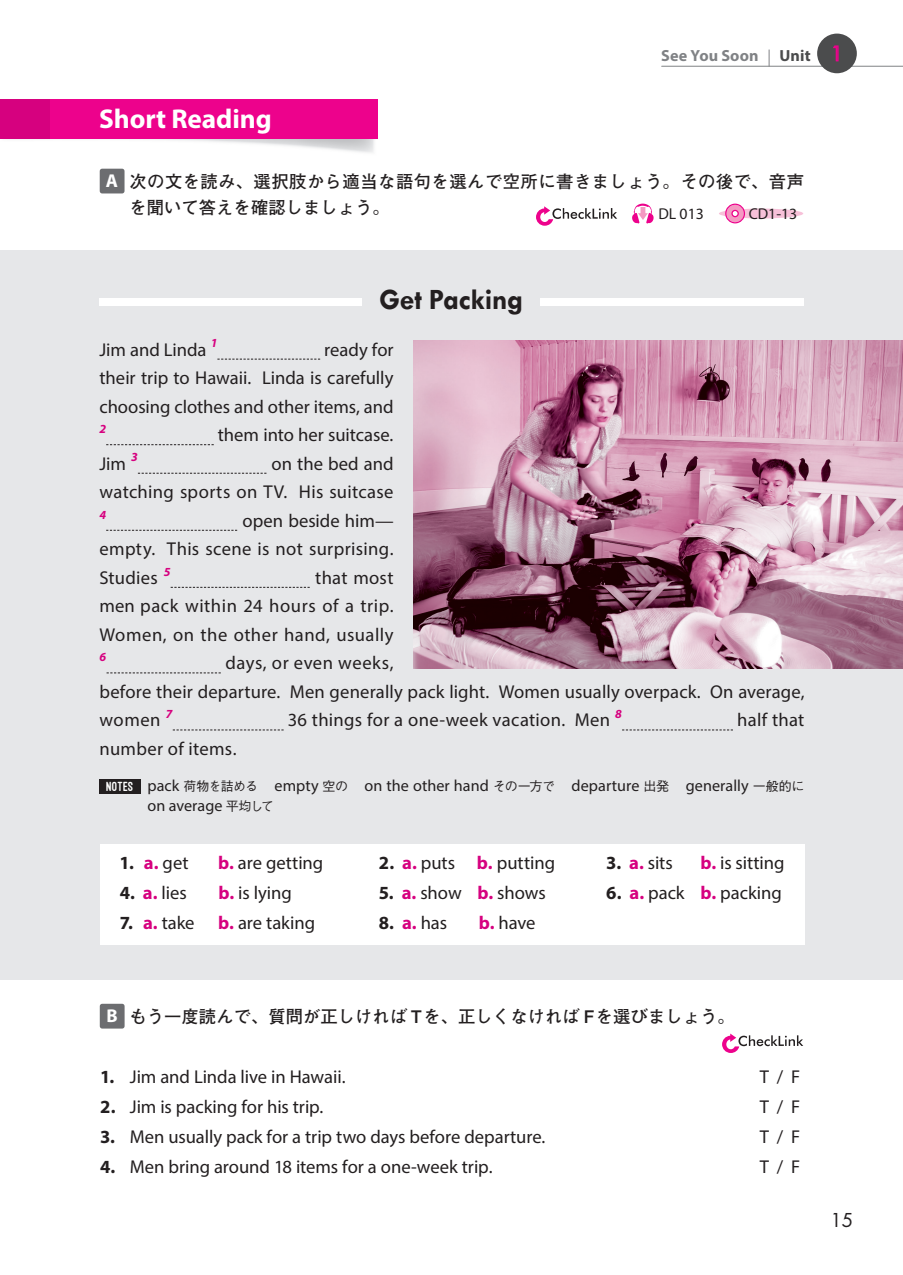
<style>
.page{position:relative;width:903px;height:1275px;background:#fff}
.page>*{position:absolute;margin:0;border:0;box-sizing:border-box;transform-origin:0 0}
.t1{font:700 29.75px "Tw Cen";letter-spacing:-.01em;color:#231f20}
.t2{font:700 27.3px "Myriad Pro";letter-spacing:-.005em;color:#fff}
.t3{font:18.55px/28.5px "Myriad Pro";letter-spacing:.005em;color:#231f20;text-align:justify}
.t4{font:18.55px "Futura";color:#231f20}
.t5{font:700 17.32px/26.1px "Futo Go B101 Pro";letter-spacing:.025em;color:#231f20}
.t6{font:700 17.32px "Futo Go B101 Pro";color:#231f20}
.t7{font:16.1px/19.8px "Myriad Pro";letter-spacing:.005em;color:#231f20}
.t8{font:700 16.1px "Myriad Pro";letter-spacing:.01em;color:#808285}
.t9{font:700 16.1px "Myriad Pro";color:#4b4c4d}
.t10{font:15.75px "Myriad Pro";color:#231f20}
.t11{font:italic 700 12.42px "Myriad Pro";color:#d6017f}
.s1{font-family:"Futura";font-weight:400;font-size:19.78px;color:#ed028c}
.s2{font-family:"Myriad Pro";font-size:18.55px;color:#fff}
.s3{font-family:"Ostrich Sans";font-weight:800;font-size:13.65px;color:#fff}
.s4{font-family:"Gothic BBB Pro";font-weight:500;font-size:12.95px}
.s5{font-weight:700}
.s6{font-weight:700;color:#d6017f}
.s7{font-family:"Helvetica Neue";font-weight:500;font-size:17.68px}
</style>
<div class="page">
<hr style="left:662px;top:66px;width:241px;height:1px;background:#808285">
<svg style="left:768px;top:50px;width:1px;height:16px"></svg>
<div style="left:817px;top:34px;width:40px;height:39px;background:#4b4c4d;border-radius:50%"></div>
<div style="left:0;top:99px;width:377px;height:40px;background:#ed028c"></div>
<div style="left:0;top:99px;width:50px;height:40px;background:#d6017f"></div>
<div style="left:100px;top:169px;width:25px;height:24px;background:#6c6d70;border-radius:2px"></div>
<svg style="left:536px;top:206px;width:81px;height:20px"></svg>
<svg style="left:632px;top:204px;width:21px;height:19px"></svg>
<div style="left:719px;top:209px;width:84px;height:9px;background:#f7c1d9;border-radius:50%"></div>
<svg style="left:725px;top:204px;width:20px;height:19px"></svg>
<div style="left:0;top:251px;width:903px;height:729px;background:#e6e7e9"></div>
<div style="left:100px;top:1004px;width:25px;height:24px;background:#6c6d70;border-radius:2px"></div>
<svg style="left:722px;top:1033px;width:81px;height:20px"></svg>
<div style="left:99px;top:298px;width:704px;height:7px;background:#fff"></div>
<div style="left:363px;top:281px;width:177px;height:39px;background:#e6e7e9"></div>
<div style="left:100px;top:844px;width:704px;height:100px;background:#fff"></div>
<div style="left:99px;top:779px;width:42px;height:15px;background:#231f20"></div>
<svg style="left:217px;top:359px;width:103px;height:1px"></svg>
<svg style="left:106px;top:444px;width:108px;height:1px"></svg>
<svg style="left:138px;top:473px;width:128px;height:1px"></svg>
<svg style="left:106px;top:530px;width:131px;height:1px"></svg>
<svg style="left:171px;top:587px;width:139px;height:1px"></svg>
<svg style="left:107px;top:672px;width:114px;height:1px"></svg>
<svg style="left:173px;top:730px;width:111px;height:1px"></svg>
<svg style="left:622px;top:730px;width:111px;height:1px"></svg>
<img style="left:413px;top:340px;width:490px;height:328px">
<p class="t8" style="left:661px;top:45px;width:99px">See You Soon</p>
<p class="t9" style="left:779px;top:45px;width:65px">Unit <span class="s1">1</span></p>
<h2 class="t2" style="left:99px;top:101px;width:174px">Short Reading</h2>
<p class="t5" style="left:129px;top:166px;width:676px;text-indent:-24px"><span class="s2">A</span> 次の文を読み、選択肢から適当な語句を選んで空所に書きましょう。その後で、音声を聞いて答えを確認しましょう。</p>
<p class="t10" style="left:658px;top:204px;width:47px">DL 013</p>
<p class="t10" style="left:749px;top:204px;width:50px">CD1-13</p>
<h1 class="t1" style="left:380px;top:282px;width:145px">Get Packing</h1>
<p class="t3" style="left:99px;top:335px;width:119px">Jim and Linda <sup>1</sup></p>
<p class="t3" style="left:99px;top:335px;width:296px;text-indent:225px">ready for their trip to Hawaii. Linda is carefully choosing clothes and other items, and</p>
<p class="t11" style="left:99px;top:421px;width:8px">2</p>
<p class="t3" style="left:218px;top:420px;width:177px">them into her suitcase.</p>
<p class="t3" style="left:99px;top:449px;width:40px">Jim <sup>3</sup></p>
<p class="t3" style="left:99px;top:449px;width:296px;text-align:right">on the bed and<br>watching sports on TV. His suitcase</p>
<p class="t11" style="left:99px;top:506px;width:8px">4</p>
<p class="t3" style="left:99px;top:506px;width:296px;text-indent:143px">open beside him— empty. This scene is not surprising.<br>Studies <sup>5</sup></p>
<p class="t3" style="left:99px;top:563px;width:296px;text-indent:216px">that most men pack within 24 hours of a trip.<br>Women, on the other hand, usually</p>
<p class="t11" style="left:99px;top:649px;width:8px">6</p>
<p class="t3" style="left:99px;top:649px;width:707px;text-align:left;text-indent:126px">days, or even weeks,<br>before their departure. Men generally pack light. Women usually overpack. On average, women <sup>7</sup></p>
<p class="t3" style="left:288px;top:706px;width:335px">36 things for a one-week vacation. Men <sup>8</sup></p>
<p class="t3" style="left:737px;top:706px;width:69px">half that</p>
<p class="t3" style="left:99px;top:734px;width:139px">number of items.</p>
<p class="t7" style="left:147px;top:776px;width:659px;text-indent:-41px"><span class="s3">NOTES</span> pack <span class="s4">荷物を詰める</span> empty <span class="s4">空の</span> on the other hand <span class="s4">その一方で</span> departure <span class="s4">出発</span> generally <span class="s4">一般的に</span>on average <span class="s4">平均して</span></p>
<p class="t3" style="left:120px;top:848px;width:70px"><span class="s5">1.</span> <span class="s6">a.</span> get</p>
<p class="t3" style="left:218px;top:848px;width:107px"><span class="s6">b.</span> are getting</p>
<p class="t3" style="left:379px;top:848px;width:178px"><span class="s5">2.</span> <span class="s6">a.</span> puts <span class="s6">b.</span> putting</p>
<p class="t3" style="left:606px;top:848px;width:68px"><span class="s5">3.</span> <span class="s6">a.</span> sits</p>
<p class="t3" style="left:700px;top:848px;width:86px"><span class="s6">b.</span> is sitting</p>
<p class="t3" style="left:120px;top:878px;width:69px"><span class="s5">4.</span> <span class="s6">a.</span> lies</p>
<p class="t3" style="left:218px;top:878px;width:75px"><span class="s6">b.</span> is lying</p>
<p class="t3" style="left:379px;top:878px;width:169px"><span class="s5">5.</span> <span class="s6">a.</span> show <span class="s6">b.</span> shows</p>
<p class="t3" style="left:606px;top:878px;width:177px"><span class="s5">6.</span> <span class="s6">a.</span> pack <span class="s6">b.</span> packing</p>
<p class="t3" style="left:120px;top:908px;width:76px"><span class="s5">7.</span> <span class="s6">a.</span> take</p>
<p class="t3" style="left:218px;top:908px;width:98px"><span class="s6">b.</span> are taking</p>
<p class="t3" style="left:379px;top:908px;width:70px"><span class="s5">8.</span> <span class="s6">a.</span> has</p>
<p class="t3" style="left:479px;top:908px;width:58px"><span class="s6">b.</span> have</p>
<p class="t6" style="left:106px;top:1002px;width:630px"><span class="s2">B</span> もう一度読んで、質問が正しければ <span class="s7">T</span>を、正しくなければ <span class="s7">F</span>を選びましょう。</p>
<p class="t3" style="left:100px;top:1063px;width:247px"><span class="s5">1.</span> Jim and Linda live in Hawaii.</p>
<p class="t3" style="left:760px;top:1063px;width:42px">T / F</p>
<p class="t3" style="left:100px;top:1092px;width:225px"><span class="s5">2.</span> Jim is packing for his trip.</p>
<p class="t3" style="left:760px;top:1092px;width:42px">T / F</p>
<p class="t3" style="left:100px;top:1122px;width:447px"><span class="s5">3.</span> Men usually pack for a trip two days before departure.</p>
<p class="t3" style="left:760px;top:1122px;width:42px">T / F</p>
<p class="t3" style="left:100px;top:1152px;width:394px"><span class="s5">4.</span> Men bring around 18 items for a one-week trip.</p>
<p class="t3" style="left:760px;top:1152px;width:42px">T / F</p>
<p class="t4" style="left:830px;top:1207px;width:24px">15</p>
</div>
